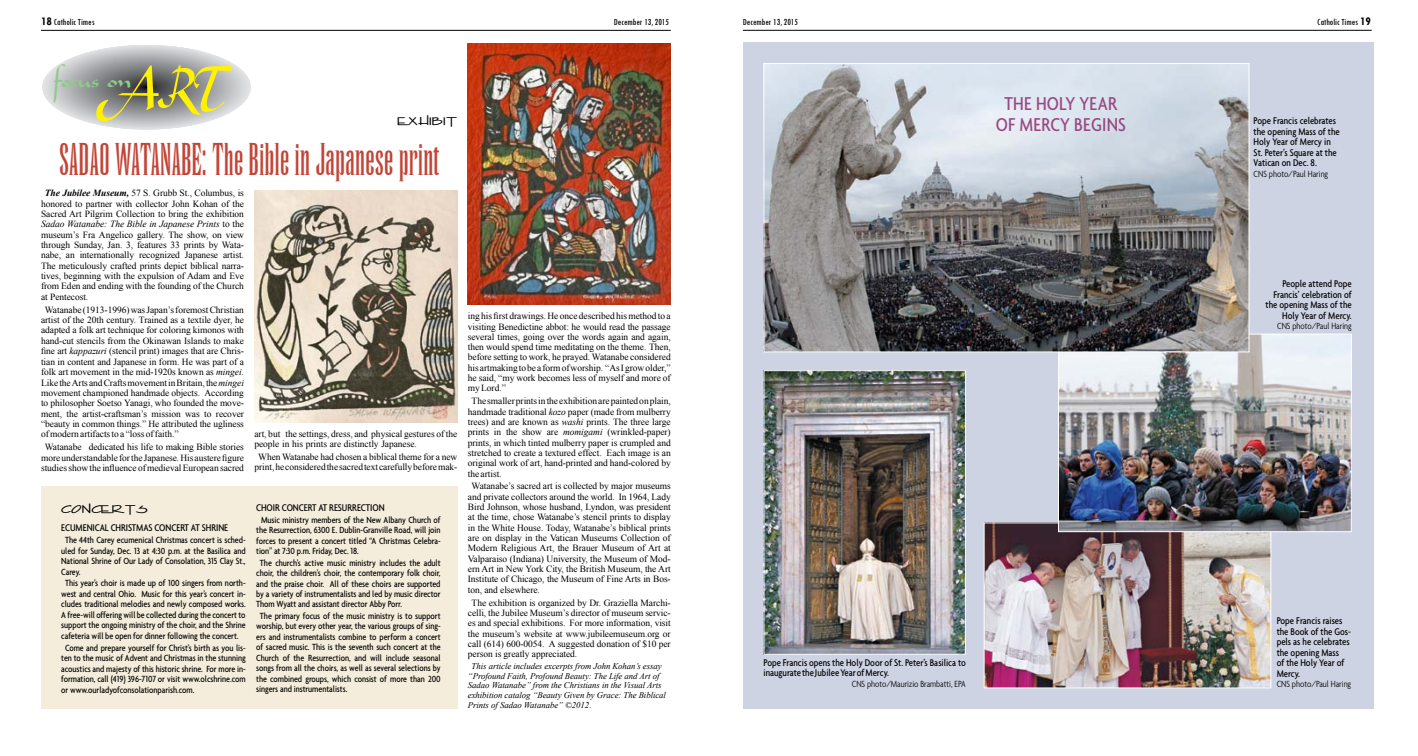
<style>
.page{position:relative;width:1418px;height:756px;background:#fff}
.page>*{position:absolute;margin:0;border:0;box-sizing:border-box;transform-origin:0 0}
.t1{font:condensed 40.25px "Runic";color:#c24537}
.t2{font:31.85px "Aladdin";letter-spacing:-.04em;color:#8eca8a}
.t3{font:500 condensed 20.12px/21px "Agenda";letter-spacing:.01em;color:#984982;text-align:center}
.t4{font:500 condensed 10.5px/10.5px "Agenda";color:#000}
.t5{font:10.5px "Enview Normal";letter-spacing:-.01em;color:#000;scale:1.5 1}
.t6{font:500 condensed 9.62px/10.4px "Agenda";letter-spacing:-.005em;color:#000;text-align:justify}
.t7{font:300 condensed 9.62px "Agenda";color:#000}
.t8{font:condensed 9.62px "Tw Cen";color:#000}
.t9{font:9.45px/10.3px "Times New Roman";letter-spacing:-.005em;color:#000;text-align:justify}
.t10{font:italic 8.75px/9.8px "Times New Roman";letter-spacing:-.005em;color:#000}
.s1{font-weight:700;font-size:12.25px}
.s2{font-size:61.07px;color:#fff200}
.s3{font-weight:700;font-style:italic}
.s4{font-style:italic}
.s5{font-style:normal}
</style>
<div class="page">
<svg style="left:42px;top:45px;width:209px;height:85px"></svg>
<hr style="left:41px;top:30px;width:630px;height:1px;background:#000">
<img style="left:255px;top:191px;width:202px;height:232px">
<img style="left:468px;top:43px;width:203px;height:262px">
<div style="left:41px;top:486px;width:416px;height:223px;background:#f5eddc"></div>
<div style="left:743px;top:42px;width:630px;height:667px;background:#ced3e4"></div>
<hr style="left:743px;top:30px;width:628px;height:1px;background:#000">
<img style="left:765px;top:372px;width:199px;height:281px">
<div style="left:763px;top:370px;width:203px;height:285px;border:1px solid #fff"></div>
<img style="left:985px;top:524px;width:284px;height:162px">
<div style="left:983px;top:522px;width:288px;height:166px;border:1px solid #fff"></div>
<img style="left:1060px;top:336px;width:289px;height:194px">
<div style="left:1058px;top:334px;width:293px;height:198px;border:1px solid #fff"></div>
<img style="left:765px;top:65px;width:482px;height:285px">
<div style="left:763px;top:63px;width:486px;height:289px;border:1px solid #fff"></div>
<p class="t8" style="left:41px;top:16px;width:55px"><span class="s1">18</span> Catholic Times</p>
<p class="t8" style="left:614px;top:16px;width:56px">December 13, 2015</p>
<h2 class="t2" style="left:53px;top:57px;width:183px">focus on<span class="s2">ART</span></h2>
<p class="t5" style="left:397px;top:114px;width:41px">exhibit</p>
<h1 class="t1" style="left:59px;top:135px;width:382px">SADAO WATANABE: The Bible in Japanese print</h1>
<p class="t9" style="left:41px;top:188px;width:204px;text-indent:4px"><span class="s3">The Jubilee Museum,</span> 57 S. Grubb St., Columbus, is honored to partner with collector John Kohan of the Sacred Art Pilgrim Collection to bring the exhibition <span class="s4">Sadao Watanabe: The Bible in Japanese Prints</span> to the museum’s Fra Angelico gallery. The show, on view through Sunday, Jan. 3, features 33 prints by Wata&shy;nabe, an internationally recognized Japanese artist.<br>The meticulously crafted prints depict biblical narra&shy;tives, beginning with the expulsion of Adam and Eve from Eden and ending with the founding of the Church at Pentecost.</p>
<p class="t9" style="left:41px;top:304px;width:204px;text-indent:4px">Watanabe (1913-1996) was Japan’s foremost Christian artist of the 20th century. Trained as a textile dyer, he adapted a folk art technique for coloring kimonos with hand-cut stencils from the Okinawan Islands to make fine art <span class="s4">kappazuri</span> (stencil print) images that are Chris&shy;tian in content and Japanese in form. He was part of a folk art movement in the mid-1920s known as <span class="s4">mingei</span>.<br>Like the Arts and Crafts movement in Britain, the <span class="s4">mingei </span>movement championed handmade objects. According to philosopher Soetso Yanagi, who founded the move&shy;ment, the artist-craftsman’s mission was to recover “beauty in common things.” He attributed the ugliness of modern artifacts to a “loss of faith.”</p>
<p class="t9" style="left:41px;top:442px;width:204px;text-align:center">Watanabe dedicated his life to making Bible stories more understandable for the Japanese. His austere figure studies show the influence of medieval European sacred</p>
<p class="t9" style="left:254px;top:428px;width:204px">art, but the settings, dress, and physical gestures of the people in his prints are distinctly Japanese.</p>
<p class="t9" style="left:254px;top:452px;width:204px;text-align:center">When Watanabe had chosen a biblical theme for a new print, he considered the sacred text carefully before mak-</p>
<p class="t5" style="left:61px;top:503px;width:60px">concerts</p>
<p class="t4" style="left:61px;top:523px;width:168px">ECUMENICAL CHRISTMAS CONCERT AT SHRINE</p>
<p class="t6" style="left:61px;top:535px;width:186px;text-indent:4px">The 44th Carey ecumenical Christmas concert is sched&shy;uled for Sunday, Dec. 13 at 4:30 p.m. at the Basilica and National Shrine of Our Lady of Consolation, 315 Clay St., Carey.</p>
<p class="t6" style="left:61px;top:578px;width:186px;text-indent:4px">This year’s choir is made up of 100 singers from north&shy;west and central Ohio. Music for this year’s concert in&shy;cludes traditional melodies and newly composed works.<br>A free-will offering will be collected during the concert to support the ongoing ministry of the choir, and the Shrine cafeteria will be open for dinner following the concert.</p>
<p class="t6" style="left:61px;top:642px;width:186px;text-indent:4px">Come and prepare yourself for Christ’s birth as you lis&shy;ten to the music of Advent and Christmas in the stunning acoustics and majesty of this historic shrine. For more in&shy;formation, call (419) 396-7107 or visit www.olcshrine.com or www.ourladyofconsolationparish.com.</p>
<p class="t4" style="left:256px;top:502px;width:130px">CHOIR CONCERT AT RESURRECTION</p>
<p class="t6" style="left:256px;top:514px;width:186px;text-indent:5px">Music ministry members of the New Albany Church of the Resurrection, 6300 E. Dublin-Granville Road, will join forces to present a concert titled “A Christmas Celebra&shy;tion” at 7:30 p.m. Friday, Dec. 18.</p>
<p class="t6" style="left:256px;top:557px;width:186px;text-indent:4px">The church’s active music ministry includes the adult choir, the children’s choir, the contemporary folk choir, and the praise choir. All of these choirs are supported by a variety of instrumentalists and led by music director Thom Wyatt and assistant director Abby Porr.</p>
<p class="t6" style="left:256px;top:611px;width:186px;text-indent:4px">The primary focus of the music ministry is to support worship, but every other year, the various groups of sing&shy;ers and instrumentalists combine to perform a concert of sacred music. This is the seventh such concert at the Church of the Resurrection, and will include seasonal songs from all the choirs, as well as several selections by the combined groups, which consist of more than 200 singers and instrumentalists.</p>
<p class="t9" style="left:468px;top:311px;width:204px">ing his first drawings. He once described his method to a visiting Benedictine abbot: he would read the passage several times, going over the words again and again, then would spend time meditating on the theme. Then, before setting to work, he prayed. Watanabe considered his artmaking to be a form of worship. “As I grow older,” he said, “my work becomes less of myself and more of my Lord.”</p>
<p class="t9" style="left:468px;top:396px;width:204px;text-indent:4px">The smaller prints in the exhibition are painted on plain, handmade traditional <span class="s4">kozo</span> paper (made from mulberry trees) and are known as <span class="s4">washi</span> prints. The three large prints in the show are <span class="s4">momigami</span> (wrinkled-paper) prints, in which tinted mulberry paper is crumpled and stretched to create a textured effect. Each image is an original work of art, hand-printed and hand-colored by the artist.</p>
<p class="t9" style="left:468px;top:481px;width:204px;text-indent:4px">Watanabe’s sacred art is collected by major museums and private collectors around the world. In 1964, Lady Bird Johnson, whose husband, Lyndon, was president at the time, chose Watanabe’s stencil prints to display in the White House. Today, Watanabe’s biblical prints are on display in the Vatican Museums Collection of Modern Religious Art, the Brauer Museum of Art at Valparaiso (Indiana) University, the Museum of Mod&shy;ern Art in New York City, the British Museum, the Art Institute of Chicago, the Museum of Fine Arts in Bos&shy;ton, and elsewhere.</p>
<p class="t9" style="left:468px;top:597px;width:204px;text-indent:4px">The exhibition is organized by Dr. Graziella Marchi&shy;celli, the Jubilee Museum’s director of museum servic&shy;es and special exhibitions. For more information, visit the museum’s website at www.jubileemuseum.org or call (614) 600-0054. A suggested donation of $10 per person is greatly appreciated.</p>
<p class="t10" style="left:468px;top:661px;width:200px;text-indent:4px">This article includes excerpts from John Kohan’s essay “Profound Faith, Profound Beauty: The Life and Art of Sadao Watanabe” from the Christians in the Visual Arts exhibition catalog “Beauty Given by Grace: The Biblical Prints of Sadao Watanabe” ©2012<span class="s5">.</span></p>
<p class="t8" style="left:743px;top:16px;width:56px">December 13, 2015</p>
<p class="t8" style="left:1317px;top:16px;width:55px">Catholic Times <span class="s1">19</span></p>
<h3 class="t3" style="left:995px;top:92px;width:132px">THE HOLY YEAR<br>OF MERCY BEGINS</h3>
<p class="t4" style="left:763px;top:657px;width:204px">Pope Francis opens the Holy Door of St. Peter’s Basilica to inaugurate the Jubilee Year of Mercy.</p>
<p class="t7" style="left:852px;top:678px;width:115px">CNS photo/Maurizio Brambatti, EPA</p>
<p class="t4" style="left:1253px;top:116px;width:88px">Pope Francis celebrates the opening Mass of the<br>Holy Year of Mercy in<br>St. Peter’s Square at the<br>Vatican on Dec. 8.</p>
<p class="t7" style="left:1253px;top:168px;width:76px">CNS photo/Paul Haring</p>
<p class="t4" style="left:1265px;top:279px;width:88px;text-align:right">People attend Pope<br>Francis’ celebration of the opening Mass of the<br>Holy Year of Mercy.</p>
<p class="t7" style="left:1277px;top:321px;width:76px">CNS photo/Paul Haring</p>
<p class="t4" style="left:1276px;top:615px;width:76px">Pope Francis raises the Book of the Gos&shy;pels as he celebrates the opening Mass<br>of the Holy Year of<br>Mercy.</p>
<p class="t7" style="left:1276px;top:679px;width:76px">CNS photo/Paul Haring</p>
</div>
